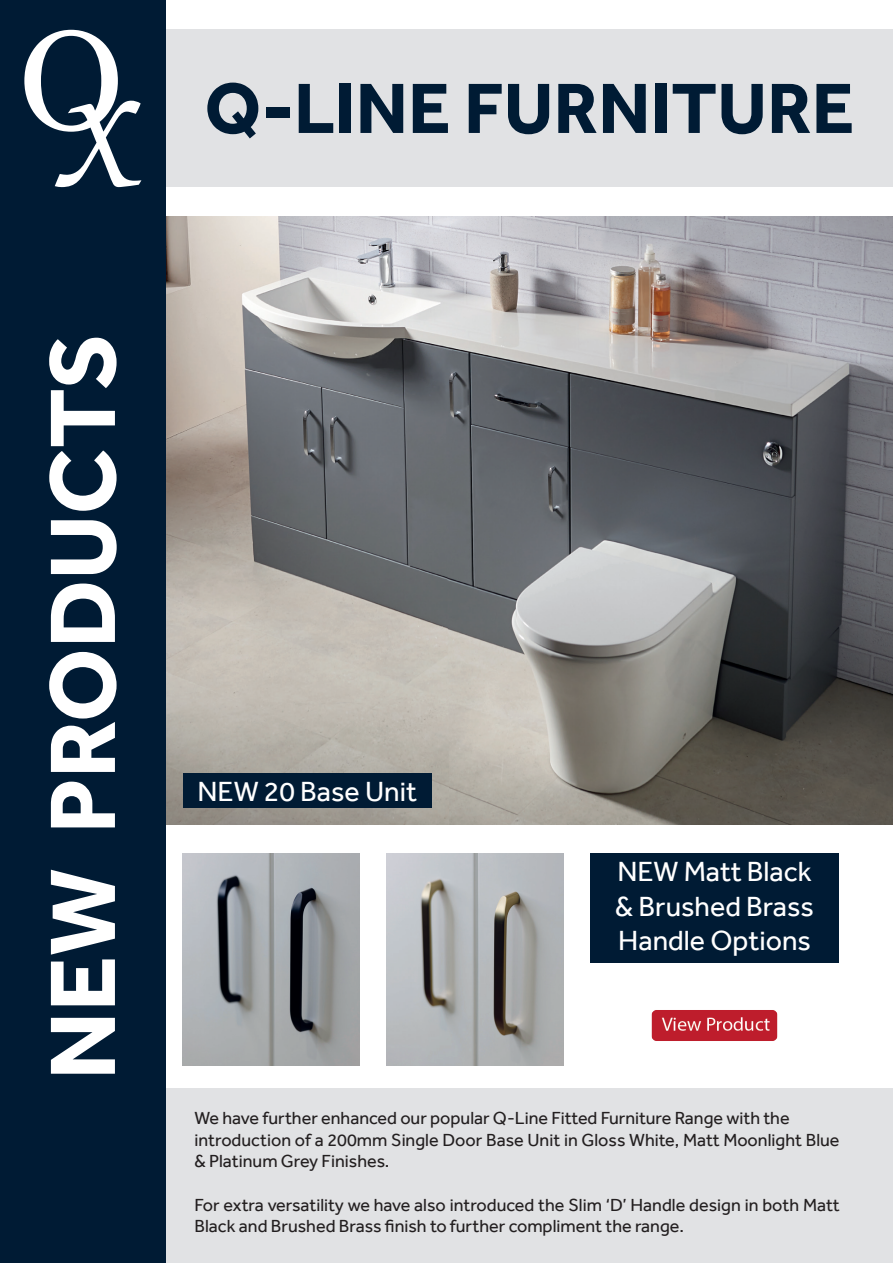
<style>
.page{position:relative;width:893px;height:1263px;background:#fff}
.page>*{position:absolute;margin:0;border:0;box-sizing:border-box;transform-origin:0 0}
.t1{font:700 96px "Effra";color:#fff}
.t2{font:700 73.5px "Effra";color:#001b34}
.t3{font:28.5px/34.2px "Effra";color:#fff;text-align:justify}
.t4{font:18px/21.6px "Effra";color:#231f20}
</style>
<div class="page">
<div style="left:1px;top:1089px;width:892px;height:174px;background:#e1e2e4"></div>
<img style="left:166px;top:217px;width:727px;height:608px">
<div style="left:183px;top:774px;width:249px;height:34px;background:#001b34"></div>
<div style="left:0;top:30px;width:893px;height:157px;background:#e1e2e4"></div>
<div style="left:0;top:0;width:166px;height:1263px;background:#001b34"></div>
<svg style="left:24px;top:30px;width:117px;height:157px"></svg>
<img style="left:183px;top:854px;width:176px;height:212px">
<div style="left:590px;top:854px;width:249px;height:109px;background:#001b34"></div>
<img style="left:651px;top:1010px;width:127px;height:31px">
<img style="left:387px;top:854px;width:176px;height:212px">
<p class="t2" style="left:204px;top:65px;width:651px">Q-LINE FURNITURE</p>
<p class="t1" style="left:26px;top:1080px;width:748px;rotate:-90deg">NEW PRODUCTS</p>
<p class="t3" style="left:197px;top:774px;width:221px">NEW 20 Base Unit</p>
<p class="t3" style="left:615px;top:854px;width:200px">NEW Matt Black &amp; Brushed Brass Handle Options</p>
<p class="t4" style="left:195px;top:1107px;width:597px">We have further enhanced our popular Q-Line Fitted Furniture Range with the</p>
<p class="t4" style="left:195px;top:1129px;width:647px">introduction of a 200mm Single Door Base Unit in Gloss White, Matt Moonlight Blue &amp; Platinum Grey Finishes.</p>
<p class="t4" style="left:195px;top:1193px;width:647px">For extra versatility we have also introduced the Slim ‘D’ Handle design in both Matt<br>Black and Brushed Brass finish to further compliment the range.</p>
</div>
